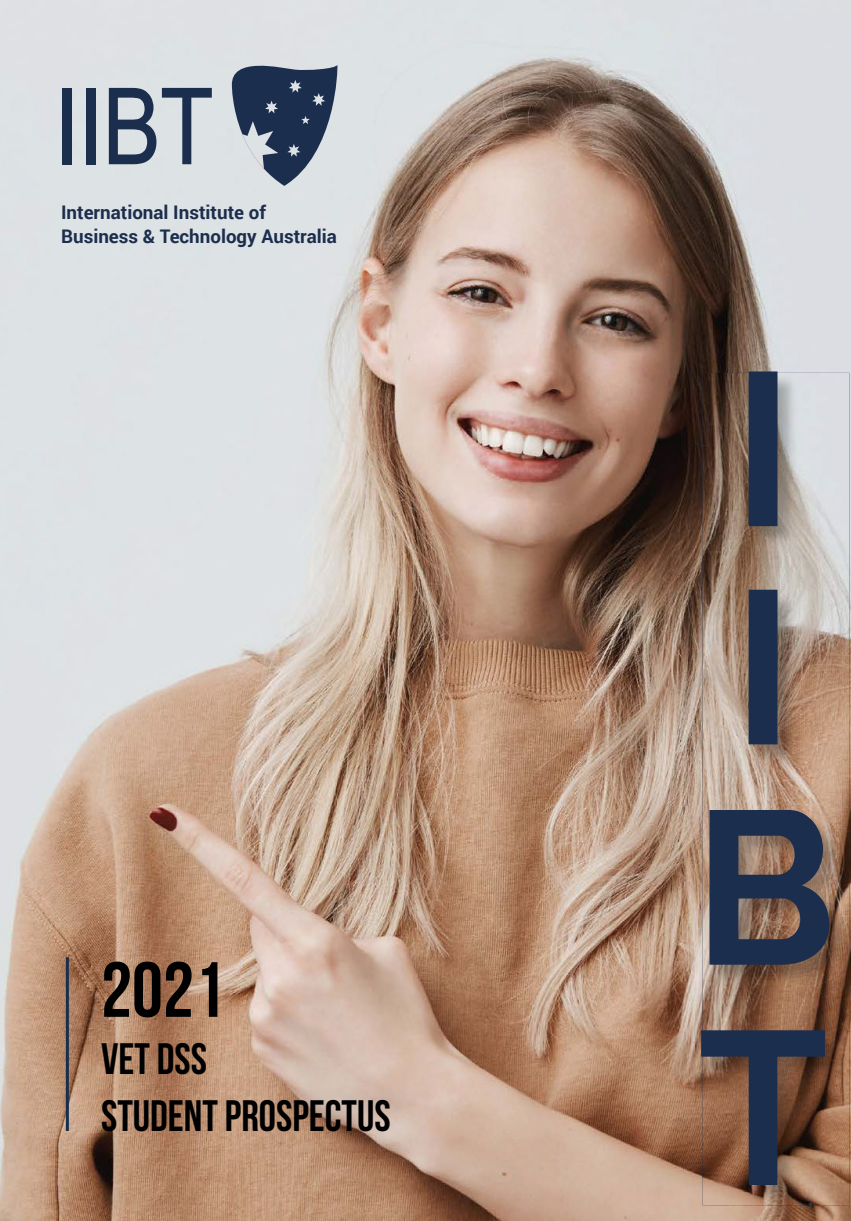
<style>
.page{position:relative;width:851px;height:1221px;background:#fff}
.page>*{position:absolute;margin:0;border:0;box-sizing:border-box;transform-origin:0 0}
.t1{font:700 78px "Bebas Neue";color:#000}
.t2{font:700 43.95px/57px "Bebas Neue";color:#000}
.t3{font:700 18.75px/24px "Roboto";color:#1c2e4d}
</style>
<div class="page">
<img style="left:0;top:0;width:850px;height:1220px">
<img style="left:702px;top:373px;width:147px;height:832px">
<hr style="left:66px;top:957px;width:3px;height:173px;background:#172e4d">
<svg style="left:230px;top:55px;width:108px;height:131px;background:#6d7a8d"></svg>
<div style="left:62px;top:88px;width:9px;height:76px;background:#1c2e4d"></div>
<div style="left:86px;top:88px;width:9px;height:76px;background:#1c2e4d"></div>
<svg style="left:109px;top:88px;width:47px;height:76px;background:#6f7b8e"></svg>
<svg style="left:162px;top:88px;width:50px;height:76px;background:#a6aeb9"></svg>
<p class="t3" style="left:61px;top:199px;width:277px">International Institute of<br>Business &amp; Technology Australia</p>
<h1 class="t1" style="left:101px;top:947px;width:125px">2021</h1>
<h2 class="t2" style="left:101px;top:1029px;width:291px">VET DSS<br>STUDENT PROSPECTUS</h2>
</div>
